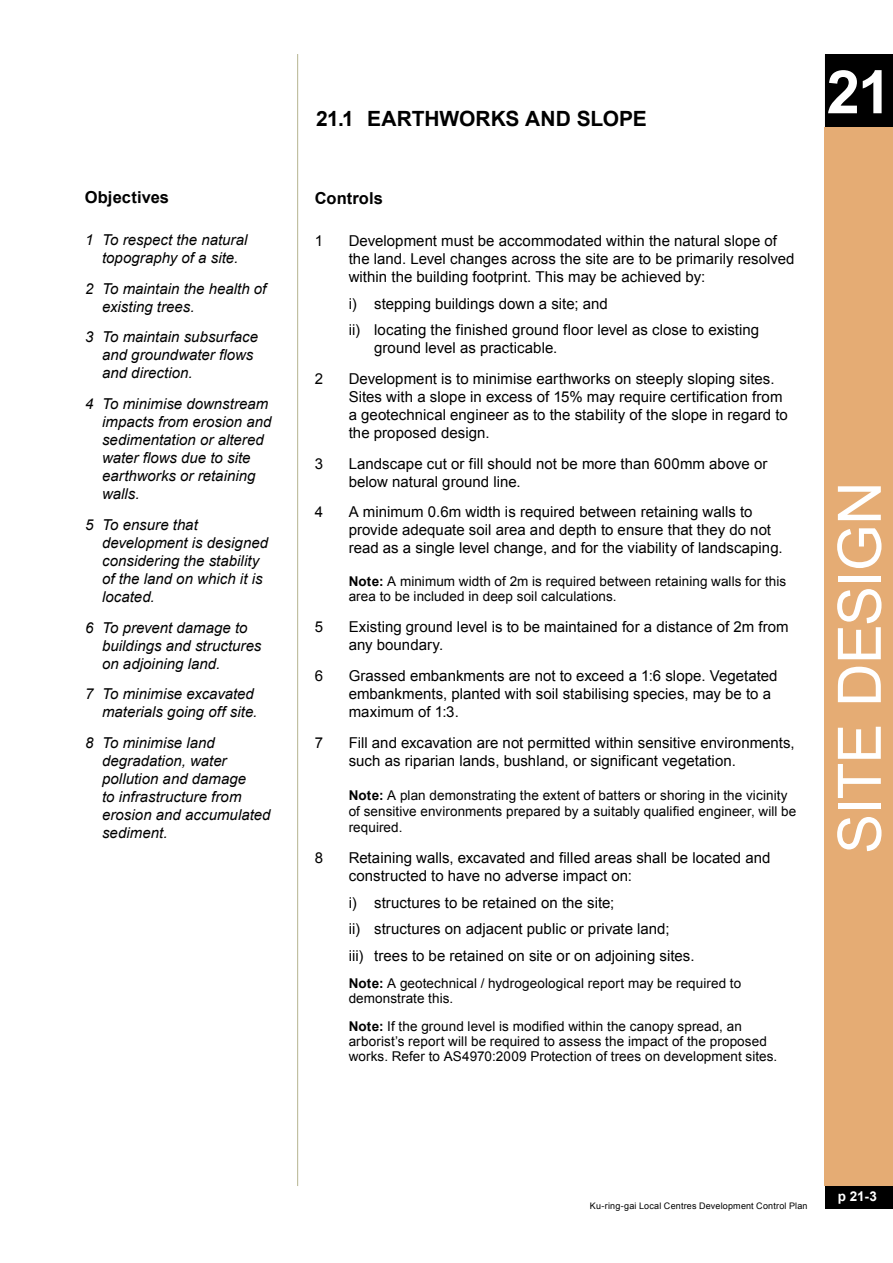
<style>
.page{position:relative;width:893px;height:1263px;background:#fff}
.page>*{position:absolute;margin:0;border:0;box-sizing:border-box;transform-origin:0 0}
.t1{font:60px "Arial";letter-spacing:-.015em;color:#fff}
.t2{font:700 60px "Arial";color:#fff}
.t3{font:700 21px "Arial";letter-spacing:-.005em;color:#000}
.t4{font:700 16.5px "Arial";letter-spacing:.005em;color:#000}
.t5{font:15px/18px "Arial";color:#000}
.t6{font:italic 15px/18px "Arial";color:#000}
.t7{font:13.5px/15px "Arial";letter-spacing:.005em;color:#000}
.t8{font:700 13.5px "Arial";color:#fff}
.t9{font:9px "Arial";letter-spacing:.02em;color:#000}
.s1{font-weight:700}
</style>
<div class="page">
<div style="left:825px;top:54px;width:68px;height:74px;background:#000"></div>
<div style="left:825px;top:1186px;width:68px;height:23px;background:#000"></div>
<hr style="left:297px;top:54px;width:1px;height:1132px;background:#b6b491">
<div style="left:825px;top:128px;width:68px;height:1058px;background:#e5ac74"></div>
<p class="t4" style="left:85px;top:187px;width:86px">Objectives</p>
<p class="t6" style="left:85px;top:231px;width:164px;text-align:center">1 To respect the natural topography of a site.</p>
<p class="t6" style="left:102px;top:279px;width:166px;text-indent:-17px">2 To maintain the health of existing trees.</p>
<p class="t6" style="left:102px;top:328px;width:158px;text-indent:-17px">3 To maintain subsurface and groundwater flows and direction.</p>
<p class="t6" style="left:102px;top:395px;width:171px;text-indent:-17px">4 To minimise downstream impacts from erosion and sedimentation or altered water flows due to site earthworks or retaining walls.</p>
<p class="t6" style="left:102px;top:516px;width:168px;text-indent:-17px">5 To ensure that development is designed considering the stability of the land on which it is located.</p>
<p class="t6" style="left:102px;top:618px;width:161px;text-indent:-17px">6 To prevent damage to buildings and structures on adjoining land.</p>
<p class="t6" style="left:85px;top:685px;width:174px;text-align:right">7 To minimise excavated materials going off site.</p>
<p class="t6" style="left:102px;top:734px;width:170px;text-indent:-17px">8 To minimise land degradation, water pollution and damage<br>to infrastructure from erosion and accumulated sediment.</p>
<h2 class="t3" style="left:316px;top:104px;width:332px">21.1 EARTHWORKS AND SLOPE</h2>
<p class="t4" style="left:315px;top:187px;width:70px">Controls</p>
<p class="t5" style="left:315px;top:232px;width:10px">1</p>
<p class="t5" style="left:349px;top:232px;width:447px">Development must be accommodated within the natural slope of the land. Level changes across the site are to be primarily resolved within the building footprint. This may be achieved by:</p>
<p class="t5" style="left:349px;top:290px;width:412px;line-height:26.5px">i) stepping buildings down a site; and<br>ii) locating the finished ground floor level as close to existing</p>
<p class="t5" style="left:374px;top:339px;width:185px">ground level as practicable.</p>
<p class="t5" style="left:315px;top:370px;width:10px">2</p>
<p class="t5" style="left:349px;top:370px;width:441px">Development is to minimise earthworks on steeply sloping sites.<br>Sites with a slope in excess of 15% may require certification from a geotechnical engineer as to the stability of the slope in regard to the proposed design.</p>
<p class="t5" style="left:315px;top:454px;width:10px">3</p>
<p class="t5" style="left:349px;top:454px;width:420px">Landscape cut or fill should not be more than 600mm above or below natural ground line.</p>
<p class="t5" style="left:315px;top:503px;width:10px">4</p>
<p class="t5" style="left:349px;top:503px;width:436px">A minimum 0.6m width is required between retaining walls to provide adequate soil area and depth to ensure that they do not read as a single level change, and for the viability of landscaping.</p>
<p class="t7" style="left:349px;top:574px;width:439px"><span class="s1">Note:</span> A minimum width of 2m is required between retaining walls for this area to be included in deep soil calculations.</p>
<p class="t5" style="left:315px;top:618px;width:10px">5</p>
<p class="t5" style="left:349px;top:618px;width:442px">Existing ground level is to be maintained for a distance of 2m from any boundary.</p>
<p class="t5" style="left:315px;top:667px;width:10px">6</p>
<p class="t5" style="left:349px;top:667px;width:430px">Grassed embankments are not to exceed a 1:6 slope. Vegetated embankments, planted with soil stabilising species, may be to a maximum of 1:3.</p>
<p class="t5" style="left:315px;top:733px;width:10px">7</p>
<p class="t5" style="left:349px;top:733px;width:448px">Fill and excavation are not permitted within sensitive environments, such as riparian lands, bushland, or significant vegetation.</p>
<p class="t7" style="left:349px;top:787px;width:449px;line-height:16.2px"><span class="s1">Note:</span> A plan demonstrating the extent of batters or shoring in the vicinity of sensitive environments prepared by a suitably qualified engineer, will be required.</p>
<p class="t5" style="left:315px;top:849px;width:10px">8</p>
<p class="t5" style="left:349px;top:849px;width:423px">Retaining walls, excavated and filled areas shall be located and constructed to have no adverse impact on:</p>
<p class="t5" style="left:349px;top:889px;width:347px;line-height:26.5px">i) structures to be retained on the site;<br>ii) structures on adjacent public or private land;<br>iii) trees to be retained on site or on adjoining sites.</p>
<p class="t7" style="left:349px;top:976px;width:394px"><span class="s1">Note:</span> A geotechnical / hydrogeological report may be required to demonstrate this.</p>
<p class="t7" style="left:349px;top:1019px;width:430px"><span class="s1">Note:</span> If the ground level is modified within the canopy spread, an arborist’s report will be required to assess the impact of the proposed works. Refer to AS4970:2009 Protection of trees on development sites.</p>
<h1 class="t2" style="left:827px;top:52px;width:66px">21</h1>
<h1 class="t1" style="left:820px;top:854px;width:374px;rotate:-90deg">SITE DESIGN</h1>
<p class="t9" style="left:590px;top:1199px;width:219px">Ku-ring-gai Local Centres Development Control Plan</p>
<p class="t8" style="left:838px;top:1187px;width:41px">p 21-3</p>
</div>
